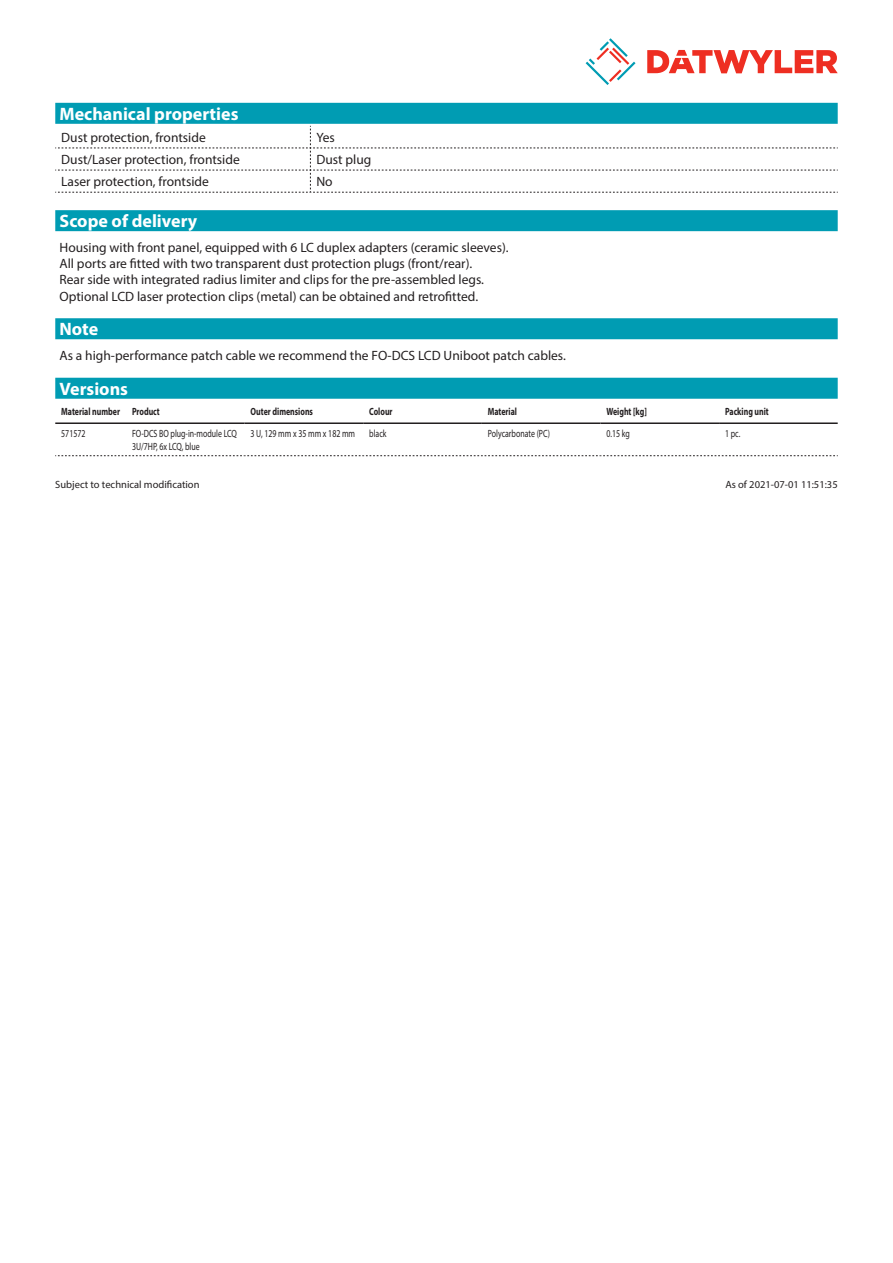
<style>
.page{position:relative;width:893px;height:1263px;background:#fff}
.page>*{position:absolute;margin:0;border:0;box-sizing:border-box;transform-origin:0 0}
.Standard_Head_Proper{font:700 18px "Myriad Pro";color:#fff}
.Standard_text{font:13.5px/16.2px "Myriad Pro";color:#231f20}
.myriad_light_propert{font:13.5px "Myriad Pro";color:#231f20}
.myriadlight{font:10.5px/12.6px "Myriad Pro";color:#231f20;scale:.75 1}
.myriadbold{font:700 10.5px "Myriad Pro";color:#231f20;scale:.75 1}
.Footnote{font:10.5px "Myriad Pro";color:#231f20}
</style>
<div class="page">
<svg style="left:586px;top:38px;width:49px;height:47px"></svg>
<svg style="left:647px;top:50px;width:191px;height:23px"></svg>
<div style="left:55px;top:318px;width:783px;height:21px;background:#009cb3"></div>
<div style="left:55px;top:103px;width:783px;height:21px;background:#009cb3"></div>
<svg style="left:55px;top:126px;width:783px;height:67px"></svg>
<div style="left:55px;top:378px;width:783px;height:21px;background:#009cb3"></div>
<hr style="left:55px;top:422px;width:71px;height:2px;background:#231f20">
<hr style="left:126px;top:422px;width:119px;height:2px;background:#231f20">
<hr style="left:245px;top:422px;width:118px;height:2px;background:#231f20">
<hr style="left:363px;top:422px;width:119px;height:2px;background:#231f20">
<hr style="left:482px;top:422px;width:118px;height:2px;background:#231f20">
<hr style="left:600px;top:422px;width:119px;height:2px;background:#231f20">
<hr style="left:719px;top:422px;width:119px;height:2px;background:#231f20">
<svg style="left:55px;top:455px;width:783px;height:1px"></svg>
<div style="left:55px;top:210px;width:783px;height:21px;background:#009cb3"></div>
<p class="Standard_Head_Proper" style="left:60px;top:102px;width:180px">Mechanical properties</p>
<p class="myriad_light_propert" style="left:61px;top:129px;width:146px">Dust protection, frontside</p>
<p class="myriad_light_propert" style="left:316px;top:129px;width:20px">Yes</p>
<p class="myriad_light_propert" style="left:61px;top:151px;width:180px">Dust/Laser protection, frontside</p>
<p class="myriad_light_propert" style="left:316px;top:151px;width:56px">Dust plug</p>
<p class="myriad_light_propert" style="left:61px;top:173px;width:149px">Laser protection, frontside</p>
<p class="myriad_light_propert" style="left:316px;top:173px;width:18px">No</p>
<p class="Standard_Head_Proper" style="left:60px;top:209px;width:139px">Scope of delivery</p>
<p class="Standard_text" style="left:60px;top:239px;width:451px">Housing with front panel, equipped with 6 LC duplex adapters (ceramic sleeves).<br>All ports are fitted with two transparent dust protection plugs (front/rear).<br>Rear side with integrated radius limiter and clips for the pre-assembled legs.<br>Optional LCD laser protection clips (metal) can be obtained and retrofitted.</p>
<p class="Standard_Head_Proper" style="left:60px;top:317px;width:40px">Note</p>
<p class="Standard_text" style="left:60px;top:347px;width:508px">As a high-performance patch cable we recommend the FO-DCS LCD Uniboot patch cables.</p>
<p class="Standard_Head_Proper" style="left:60px;top:377px;width:70px">Versions</p>
<p class="myriadbold" style="left:61px;top:404px;width:80px">Material number</p>
<p class="myriadbold" style="left:132px;top:404px;width:39px">Product</p>
<p class="myriadbold" style="left:251px;top:404px;width:85px">Outer dimensions</p>
<p class="myriadbold" style="left:369px;top:404px;width:33px">Colour</p>
<p class="myriadbold" style="left:488px;top:404px;width:41px">Material</p>
<p class="myriadbold" style="left:606px;top:404px;width:55px">Weight [kg]</p>
<p class="myriadbold" style="left:725px;top:404px;width:60px">Packing unit</p>
<p class="myriadlight" style="left:61px;top:427px;width:34px">571572</p>
<p class="myriadlight" style="left:132px;top:427px;width:142px">FO-DCS BO plug-in-module LCQ<br>3U/7HP, 6x LCQ, blue</p>
<p class="myriadlight" style="left:251px;top:427px;width:141px">3 U, 129 mm x 35 mm x 182 mm</p>
<p class="myriadlight" style="left:369px;top:427px;width:25px">black</p>
<p class="myriadlight" style="left:488px;top:427px;width:84px">Polycarbonate (PC)</p>
<p class="myriadlight" style="left:606px;top:427px;width:33px">0.15 kg</p>
<p class="myriadlight" style="left:725px;top:427px;width:22px">1 pc.</p>
<p class="Footnote" style="left:55px;top:477px;width:146px">Subject to technical modification</p>
<p class="Footnote" style="left:725px;top:477px;width:114px">As of 2021-07-01 11:51:35</p>
</div>
